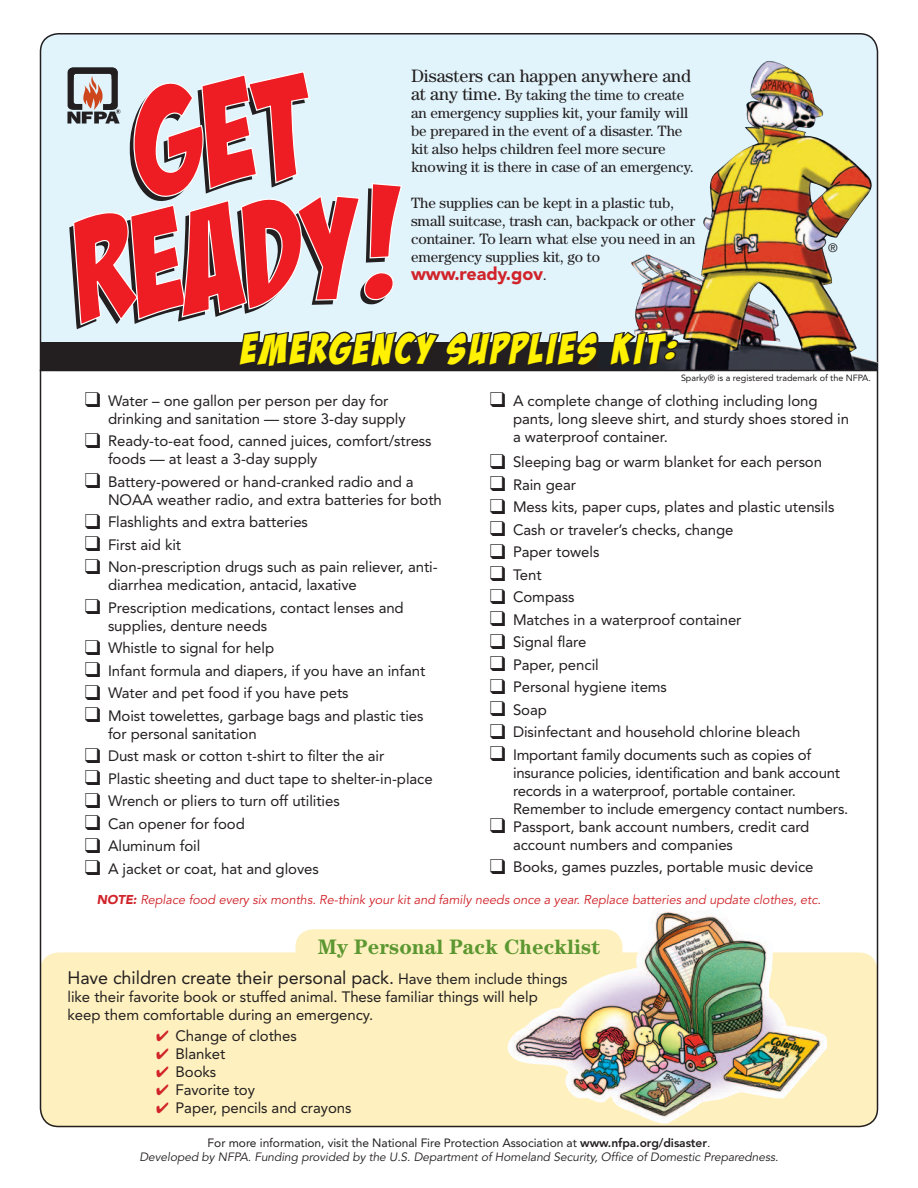
<style>
.page{position:relative;width:918px;height:1188px;background:#fff}
.page>*{position:absolute;margin:0;border:0;box-sizing:border-box;transform-origin:0 0}
.t1{font:42px "Bada Boom BB";letter-spacing:.09em;color:#fff101}
.t2{font:700 21px "Century";color:#5c9731}
.t3{font:18px "Avenir";letter-spacing:-.005em;color:#231f20}
.t4{font:18px "Century";letter-spacing:-.005em;color:#231f20}
.t5{font:900 18px "Avenir";letter-spacing:-.005em;color:#d1232a}
.t6{font:15px/18px "Avenir";letter-spacing:-.005em;color:#231f20}
.t7{font:15px/18px "Century";letter-spacing:-.005em;color:#231f20}
.t8{font:italic 12.75px "Avenir";letter-spacing:-.005em;color:#d1232a}
.t9{font:italic 12px "Avenir";letter-spacing:-.005em;color:#231f20}
.t10{font:12px "Avenir";letter-spacing:-.005em;color:#231f20}
.t11{font:9px "Avenir";letter-spacing:-.005em;color:#231f20}
.s1{font-size:18px}
.s2{font-family:"Century";font-weight:400;font-size:15px;color:#231f20}
.s3{font-weight:900}
.s4{font-size:15px}
.s5{color:#d1232a}
.s6{font-weight:800}
.s7{font-style:italic}
</style>
<div class="page">
<div style="left:40px;top:33px;width:837px;height:338px;background:#e1f4fc;border-radius:18px"></div>
<div style="left:40px;top:952px;width:837px;height:175px;background:#fef1bf;border-radius:18px"></div>
<div style="left:40px;top:342px;width:597px;height:29px;background:#231f20"></div>
<img style="left:631px;top:60px;width:246px;height:310px">
<div style="left:296px;top:929px;width:326px;height:59px;background:#fef1bf;border-radius:18px"></div>
<img style="left:504px;top:911px;width:324px;height:215px">
<hr style="left:40px;top:370px;width:837px;height:1px;background:#231f20">
<svg style="left:68px;top:33px;width:532px;height:339px"></svg>
<svg style="left:613px;top:330px;width:68px;height:39px"></svg>
<p class="t4" style="left:411px;top:65px;width:282px">Disasters can happen anywhere and</p>
<p class="t7" style="left:411px;top:85px;width:284px"><span class="s1">at any time.</span> By taking the time to create an emergency supplies kit, your family will be prepared in the event of a disaster. The kit also helps children feel more secure knowing it is there in case of an emergency.</p>
<p class="t7" style="left:411px;top:193px;width:286px">The supplies can be kept in a plastic tub, small suitcase, trash can, backpack or other container. To learn what else you need in an emergency supplies kit, go to</p>
<p class="t5" style="left:411px;top:263px;width:137px">www.ready.gov<span class="s2">.</span></p>
<p class="t1" style="left:242px;top:327px;width:435px">EMERGENCY SUPPLIES KIT:</p>
<p class="t10" style="left:828px;top:241px;width:11px">®</p>
<p class="t11" style="left:681px;top:373px;width:192px">Sparky® is a registered trademark of the NFPA.</p>
<p class="t6" style="left:108px;top:392px;width:299px;text-indent:-23px">❑ Water – one gallon per person per day for drinking and sanitation — store 3-day supply</p>
<p class="t6" style="left:108px;top:432px;width:325px;text-indent:-23px">❑ Ready-to-eat food, canned juices, comfort/stress foods — at least a 3-day supply</p>
<p class="t6" style="left:108px;top:473px;width:335px;text-indent:-23px">❑ Battery-powered or hand-cranked radio and a<br>NOAA weather radio, and extra batteries for both</p>
<p class="t6" style="left:85px;top:513px;width:225px">❑ Flashlights and extra batteries</p>
<p class="t6" style="left:85px;top:536px;width:98px">❑ First aid kit</p>
<p class="t6" style="left:108px;top:558px;width:331px;text-indent:-23px">❑ Non-prescription drugs such as pain reliever, anti&shy;diarrhea medication, antacid, laxative</p>
<p class="t6" style="left:108px;top:599px;width:297px;text-indent:-23px">❑ Prescription medications, contact lenses and supplies, denture needs</p>
<p class="t6" style="left:85px;top:639px;width:191px">❑ Whistle to signal for help</p>
<p class="t6" style="left:85px;top:662px;width:342px">❑ Infant formula and diapers, if you have an infant</p>
<p class="t6" style="left:85px;top:684px;width:265px">❑ Water and pet food if you have pets</p>
<p class="t6" style="left:108px;top:707px;width:317px;text-indent:-23px">❑ Moist towelettes, garbage bags and plastic ties for personal sanitation</p>
<p class="t6" style="left:85px;top:747px;width:301px">❑ Dust mask or cotton t-shirt to filter the air</p>
<p class="t6" style="left:85px;top:770px;width:350px">❑ Plastic sheeting and duct tape to shelter-in-place</p>
<p class="t6" style="left:85px;top:792px;width:257px">❑ Wrench or pliers to turn off utilities</p>
<p class="t6" style="left:85px;top:815px;width:162px">❑ Can opener for food</p>
<p class="t6" style="left:85px;top:837px;width:117px">❑ Aluminum foil</p>
<p class="t6" style="left:85px;top:860px;width:236px">❑ A jacket or coat, hat and gloves</p>
<p class="t6" style="left:513px;top:392px;width:338px;text-indent:-23px">❑ A complete change of clothing including long pants, long sleeve shirt, and sturdy shoes stored in a waterproof container.</p>
<p class="t6" style="left:490px;top:453px;width:334px">❑ Sleeping bag or warm blanket for each person</p>
<p class="t6" style="left:490px;top:476px;width:88px">❑ Rain gear</p>
<p class="t6" style="left:490px;top:498px;width:346px">❑ Mess kits, paper cups, plates and plastic utensils</p>
<p class="t6" style="left:490px;top:521px;width:245px">❑ Cash or traveler’s checks, change</p>
<p class="t6" style="left:490px;top:543px;width:111px">❑ Paper towels</p>
<p class="t6" style="left:490px;top:566px;width:54px">❑ Tent</p>
<p class="t6" style="left:490px;top:588px;width:86px">❑ Compass</p>
<p class="t6" style="left:490px;top:611px;width:253px">❑ Matches in a waterproof container</p>
<p class="t6" style="left:490px;top:633px;width:98px">❑ Signal flare</p>
<p class="t6" style="left:490px;top:656px;width:111px">❑ Paper, pencil</p>
<p class="t6" style="left:490px;top:678px;width:179px">❑ Personal hygiene items</p>
<p class="t6" style="left:490px;top:701px;width:59px">❑ Soap</p>
<p class="t6" style="left:490px;top:723px;width:312px">❑ Disinfectant and household chlorine bleach</p>
<p class="t6" style="left:513px;top:746px;width:337px;text-indent:-23px">❑ Important family documents such as copies of insurance policies, identification and bank account records in a waterproof, portable container.<br>Remember to include emergency contact numbers.</p>
<p class="t6" style="left:513px;top:818px;width:298px;text-indent:-23px">❑ Passport, bank account numbers, credit card account numbers and companies</p>
<p class="t6" style="left:490px;top:858px;width:325px">❑ Books, games puzzles, portable music device</p>
<p class="t8" style="left:97px;top:892px;width:726px"><span class="s3">NOTE:</span> Replace food every six months. Re-think your kit and family needs once a year. Replace batteries and update clothes, etc.</p>
<p class="t2" style="left:318px;top:934px;width:284px">My Personal Pack Checklist</p>
<p class="t3" style="left:68px;top:967px;width:502px">Have children create their personal pack. <span class="s4">Have them include things</span></p>
<p class="t6" style="left:68px;top:988px;width:472px">like their favorite book or stuffed animal. These familiar things will help keep them comfortable during an emergency.</p>
<p class="t6" style="left:156px;top:1027px;width:142px"><span class="s5">✔</span> Change of clothes</p>
<p class="t6" style="left:156px;top:1045px;width:71px"><span class="s5">✔</span> Blanket</p>
<p class="t6" style="left:156px;top:1063px;width:62px"><span class="s5">✔</span> Books</p>
<p class="t6" style="left:156px;top:1081px;width:101px"><span class="s5">✔</span> Favorite toy</p>
<p class="t6" style="left:156px;top:1099px;width:197px"><span class="s5">✔</span> Paper, pencils and crayons</p>
<p class="t10" style="left:208px;top:1135px;width:504px">For more information, visit the National Fire Protection Association at <span class="s6">www.nfpa.org/disaster</span><span class="s7">.</span></p>
<p class="t9" style="left:139px;top:1150px;width:641px">Developed by NFPA. Funding provided by the U.S. Department of Homeland Security, Office of Domestic Preparedness.</p>
</div>
